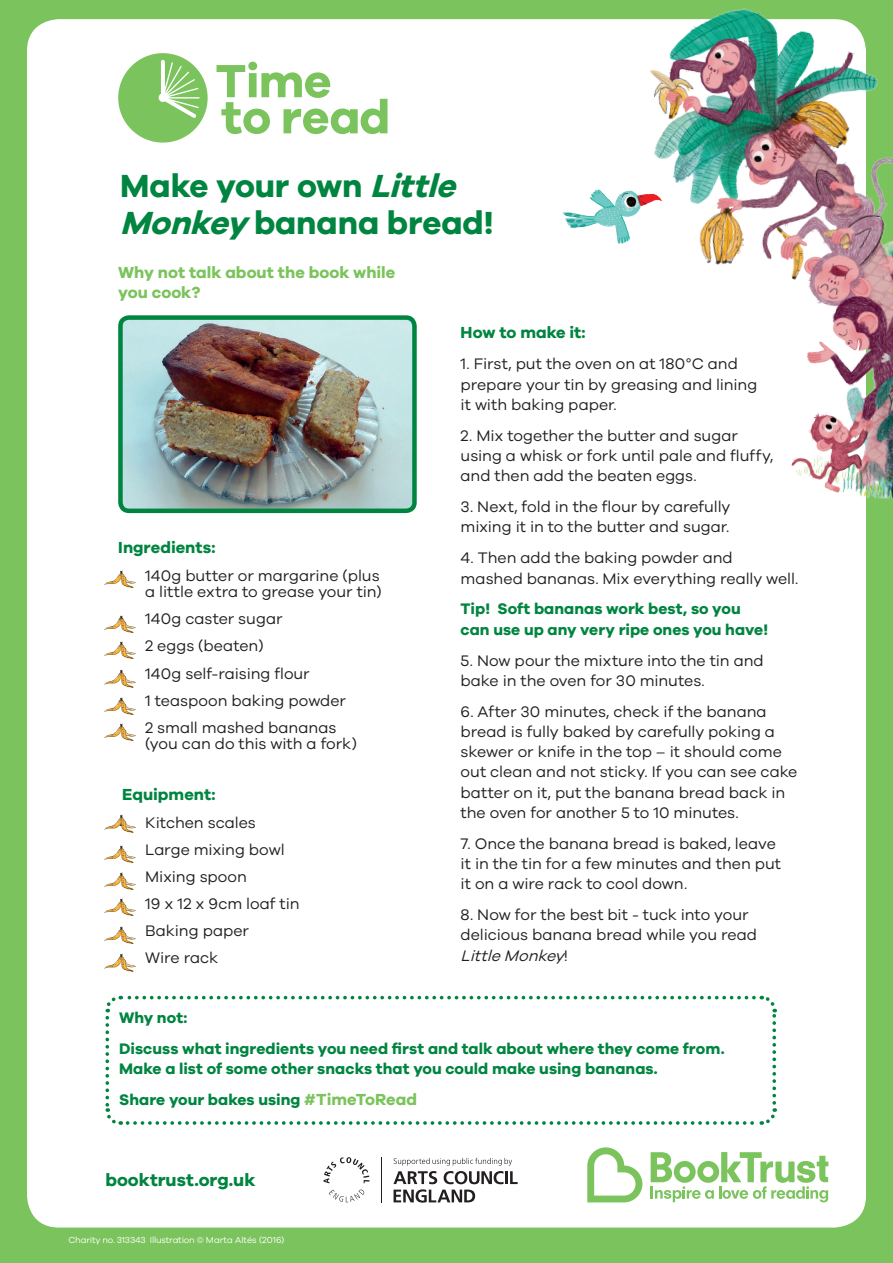
<style>
.page{position:relative;width:893px;height:1263px;background:#7bc35c}
.page>*{position:absolute;margin:0;border:0;box-sizing:border-box;transform-origin:0 0}
.BT_Letter_text{font:700 33px/37.5px "Galano Grotesque";letter-spacing:-.005em;color:#008540}
.t1{font:700 18px "Galano Grotesque";color:#008540}
.BT_Letter_text-2{font:700 16.5px/19.5px "Galano Grotesque";color:#7bc35c}
.BT_Letter_text-3{font:700 16.5px "Galano Grotesque";color:#008540}
.BT_Letter_text-4{font:15.75px/20.2px "Galano Grotesque";color:#231f20}
.BT_Letter_text-5{font:700 15.75px/20.2px "Galano Grotesque";letter-spacing:.005em;color:#008540}
.t2{font:9px "Galano Grotesque";letter-spacing:-.02em;color:#fff}
.s1{font-style:italic}
.s2{font-size:16.5px;color:#7bc35c}
</style>
<div class="page">
<div style="left:27px;top:19px;width:839px;height:1208px;background:#fff;border-radius:32px"></div>
<svg style="left:587px;top:1147px;width:55px;height:55px"></svg>
<svg style="left:651px;top:1152px;width:177px;height:50px"></svg>
<svg style="left:393px;top:1158px;width:125px;height:44px"></svg>
<svg style="left:324px;top:1157px;width:45px;height:26px"></svg>
<svg style="left:329px;top:1189px;width:36px;height:13px"></svg>
<hr style="left:381px;top:1157px;width:1px;height:45px;background:#231f20">
<svg style="left:105px;top:995px;width:672px;height:130px"></svg>
<img style="left:558px;top:8px;width:335px;height:491px">
<svg style="left:118px;top:53px;width:90px;height:90px"></svg>
<svg style="left:217px;top:62px;width:170px;height:72px"></svg>
<img style="left:104px;top:615px;width:32px;height:19px">
<img style="left:104px;top:845px;width:32px;height:19px">
<img style="left:104px;top:570px;width:32px;height:19px">
<img style="left:104px;top:814px;width:32px;height:19px">
<img style="left:104px;top:641px;width:32px;height:19px">
<img style="left:104px;top:872px;width:32px;height:19px">
<img style="left:104px;top:669px;width:32px;height:19px">
<img style="left:104px;top:898px;width:32px;height:19px">
<img style="left:104px;top:697px;width:32px;height:19px">
<img style="left:104px;top:926px;width:32px;height:19px">
<img style="left:104px;top:723px;width:32px;height:19px">
<img style="left:104px;top:953px;width:32px;height:19px">
<img style="left:123px;top:320px;width:289px;height:188px">
<div style="left:118px;top:315px;width:299px;height:198px;border:4px solid #008540;border-radius:9px"></div>
<img style="left:558px;top:185px;width:111px;height:63px">
<p class="BT_Letter_text" style="left:120px;top:166px;width:375px">Make your own <span class="s1">Little<br>Monkey</span> banana bread!</p>
<p class="BT_Letter_text-2" style="left:118px;top:262px;width:279px">Why not talk about the book while you cook?</p>
<p class="BT_Letter_text-3" style="left:118px;top:538px;width:99px">Ingredients:</p>
<p class="BT_Letter_text-4" style="left:118px;top:567px;width:265px;line-height:16.5px;text-align:right">• 140g butter or margarine (plus a little extra to grease your tin)</p>
<p class="BT_Letter_text-4" style="left:118px;top:608px;width:166px">• 140g caster sugar</p>
<p class="BT_Letter_text-4" style="left:118px;top:635px;width:147px">• 2 eggs (beaten)</p>
<p class="BT_Letter_text-4" style="left:118px;top:663px;width:193px">• 140g self-raising flour</p>
<p class="BT_Letter_text-4" style="left:118px;top:690px;width:229px">• 1 teaspoon baking powder</p>
<p class="BT_Letter_text-4" style="left:145px;top:719px;width:213px;line-height:16.5px;text-indent:-27px">• 2 small mashed bananas (you can do this with a fork)</p>
<p class="BT_Letter_text-3" style="left:122px;top:785px;width:95px">Equipment:</p>
<p class="BT_Letter_text-4" style="left:118px;top:812px;width:139px">• Kitchen scales</p>
<p class="BT_Letter_text-4" style="left:118px;top:839px;width:168px">• Large mixing bowl</p>
<p class="BT_Letter_text-4" style="left:118px;top:866px;width:130px">• Mixing spoon</p>
<p class="BT_Letter_text-4" style="left:118px;top:893px;width:183px">• 19 x 12 x 9cm loaf tin</p>
<p class="BT_Letter_text-4" style="left:118px;top:920px;width:132px">• Baking paper</p>
<p class="BT_Letter_text-4" style="left:118px;top:947px;width:102px">• Wire rack</p>
<p class="BT_Letter_text-3" style="left:461px;top:323px;width:127px">How to make it:</p>
<p class="BT_Letter_text-4" style="left:461px;top:353px;width:298px">1. First, put the oven on at 180°C and prepare your tin by greasing and lining it with baking paper.</p>
<p class="BT_Letter_text-4" style="left:461px;top:425px;width:314px">2. Mix together the butter and sugar using a whisk or fork until pale and fluffy, and then add the beaten eggs.</p>
<p class="BT_Letter_text-4" style="left:461px;top:496px;width:271px">3. Next, fold in the flour by carefully mixing it in to the butter and sugar.</p>
<p class="BT_Letter_text-4" style="left:461px;top:547px;width:339px">4. Then add the baking powder and mashed bananas. Mix everything really well.</p>
<p class="BT_Letter_text-5" style="left:461px;top:598px;width:309px">Tip! Soft bananas work best, so you can use up any very ripe ones you have!</p>
<p class="BT_Letter_text-4" style="left:461px;top:650px;width:305px">5. Now pour the mixture into the tin and bake in the oven for 30 minutes.</p>
<p class="BT_Letter_text-4" style="left:461px;top:701px;width:338px">6. After 30 minutes, check if the banana bread is fully baked by carefully poking a skewer or knife in the top – it should come out clean and not sticky. If you can see cake batter on it, put the banana bread back in the oven for another 5 to 10 minutes.</p>
<p class="BT_Letter_text-4" style="left:461px;top:833px;width:322px">7. Once the banana bread is baked, leave it in the tin for a few minutes and then put it on a wire rack to cool down.</p>
<p class="BT_Letter_text-4" style="left:461px;top:904px;width:298px">8. Now for the best bit - tuck into your delicious banana bread while you read<br><span class="s1">Little Monkey</span>!</p>
<p class="BT_Letter_text-5" style="left:119px;top:1007px;width:70px">Why not:</p>
<p class="BT_Letter_text-5" style="left:119px;top:1038px;width:607px">Discuss what ingredients you need first and talk about where they come from.<br>Make a list of some other snacks that you could make using bananas.</p>
<p class="BT_Letter_text-5" style="left:119px;top:1089px;width:300px">Share your bakes using <span class="s2">#TimeToRead</span></p>
<p class="t1" style="left:105px;top:1169px;width:151px">booktrust.org.uk</p>
<p class="t2" style="left:68px;top:1234px;width:217px">Charity no. 313343 Illustration © Marta Altés (2016)</p>
</div>
